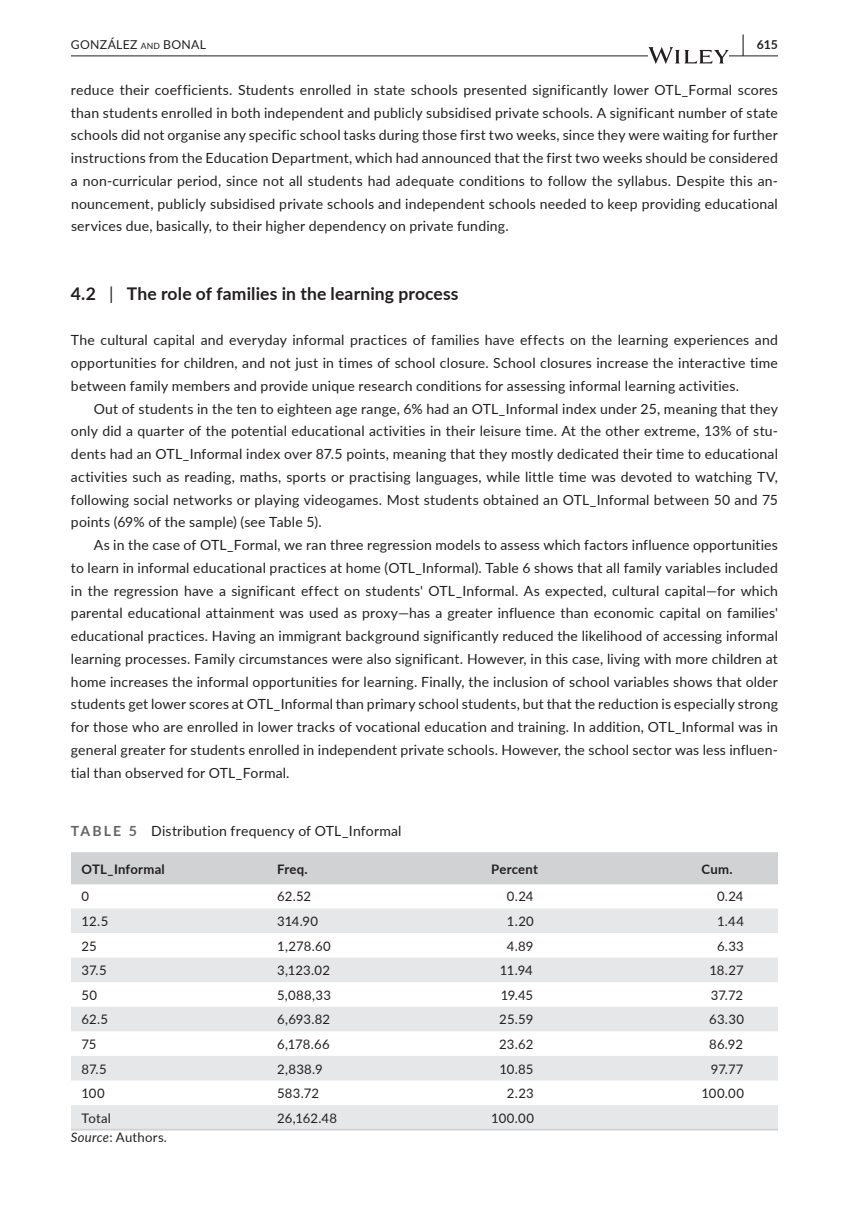
<style>
.page{position:relative;width:849px;height:1221px;background:#fff}
.page>*{position:absolute;margin:0;border:0;box-sizing:border-box;transform-origin:0 0}
.t1{font:700 22.75px "Lato";color:#231f20;scale:.48 1}
.t2{font:700 17.5px "Lato";letter-spacing:.01em;color:#231f20}
.t3{font:14px/22.8px "Lato";letter-spacing:.015em;color:#231f20;text-align:justify}
.t4{font:13.12px "Lato";letter-spacing:.005em;color:#231f20}
.t5{font:700 13.12px "Lato";letter-spacing:.015em;color:#231f20}
.t6{font:12.25px "Lato";letter-spacing:.02em;color:#231f20}
.t7{font:700 12.25px "Lato";color:#231f20}
.s1{font-size:8.58px}
.s2{font-weight:400}
.s3{font-weight:700;color:#636366}
.s4{font-style:italic}
</style>
<div class="page">
<hr style="left:71px;top:55px;width:706px;height:1px;background:#231f20">
<svg style="left:648px;top:47px;width:80px;height:17px"></svg>
<div style="left:71px;top:852px;width:706px;height:32px;background:#d1d2d4"></div>
<svg style="left:71px;top:908px;width:706px;height:220px;fill:#e6e7e9"></svg>
<hr style="left:71px;top:1128px;width:195px;height:2px;background:#d1d2d4">
<hr style="left:266px;top:1128px;width:214px;height:2px;background:#d1d2d4">
<hr style="left:480px;top:1128px;width:210px;height:2px;background:#d1d2d4">
<hr style="left:690px;top:1128px;width:87px;height:2px;background:#d1d2d4">
<h1 class="t1" style="left:741px;top:27px;width:7px">|</h1>
<p class="t6" style="left:71px;top:36px;width:136px">GONZÁLEZ <span class="s1">an d</span> BONAL</p>
<p class="t7" style="left:756px;top:35px;width:23px">615</p>
<p class="t3" style="left:71px;top:78px;width:708px">reduce their coefficients. Students enrolled in state schools presented significantly lower OTL_Formal scores than students enrolled in both independent and publicly subsidised private schools. A significant number of state schools did not organise any specific school tasks during those first two weeks, since they were waiting for further instructions from the Education Department, which had announced that the first two weeks should be considered a non-curricular period, since not all students had adequate conditions to follow the syllabus. Despite this an&shy;nouncement, publicly subsidised private schools and independent schools needed to keep providing educational services due, basically, to their higher dependency on private funding.</p>
<p class="t2" style="left:71px;top:280px;width:389px">4.2 <span class="s2">|</span> The role of families in the learning process</p>
<p class="t3" style="left:71px;top:328px;width:708px">The cultural capital and everyday informal practices of families have effects on the learning experiences and opportunities for children, and not just in times of school closure. School closures increase the interactive time between family members and provide unique research conditions for assessing informal learning activities.</p>
<p class="t3" style="left:71px;top:396px;width:708px;text-indent:23px">Out of students in the ten to eighteen age range, 6% had an OTL_Informal index under 25, meaning that they only did a quarter of the potential educational activities in their leisure time. At the other extreme, 13% of stu&shy;dents had an OTL_Informal index over 87.5 points, meaning that they mostly dedicated their time to educational activities such as reading, maths, sports or practising languages, while little time was devoted to watching TV, following social networks or playing videogames. Most students obtained an OTL_Informal between 50 and 75 points (69% of the sample) (see Table 5).</p>
<p class="t3" style="left:71px;top:533px;width:708px;text-indent:23px">As in the case of OTL_Formal, we ran three regression models to assess which factors influence opportunities to learn in informal educational practices at home (OTL_Informal). Table 6 shows that all family variables included in the regression have a significant effect on students' OTL_Informal. As expected, cultural capital—for which parental educational attainment was used as proxy—has a greater influence than economic capital on families' educational practices. Having an immigrant background significantly reduced the likelihood of accessing informal learning processes. Family circumstances were also significant. However, in this case, living with more children at home increases the informal opportunities for learning. Finally, the inclusion of school variables shows that older students get lower scores at OTL_Informal than primary school students, but that the reduction is especially strong for those who are enrolled in lower tracks of vocational education and training. In addition, OTL_Informal was in general greater for students enrolled in independent private schools. However, the school sector was less influen&shy;tial than observed for OTL_Formal.</p>
<p class="t3" style="left:71px;top:818px;width:332px"><span class="s3">TABLE 5</span> Distribution frequency of OTL_Informal</p>
<p class="t5" style="left:81px;top:859px;width:85px">OTL_Informal</p>
<p class="t5" style="left:277px;top:859px;width:32px">Freq.</p>
<p class="t5" style="left:491px;top:859px;width:48px">Percent</p>
<p class="t5" style="left:701px;top:859px;width:32px">Cum.</p>
<p class="t4" style="left:81px;top:887px;width:9px">0</p>
<p class="t4" style="left:277px;top:887px;width:35px">62.52</p>
<p class="t4" style="left:506px;top:887px;width:28px">0.24</p>
<p class="t4" style="left:716px;top:887px;width:28px">0.24</p>
<p class="t4" style="left:81px;top:911px;width:28px">12.5</p>
<p class="t4" style="left:277px;top:911px;width:42px">314.90</p>
<p class="t4" style="left:507px;top:911px;width:28px">1.20</p>
<p class="t4" style="left:717px;top:911px;width:28px">1.44</p>
<p class="t4" style="left:81px;top:936px;width:17px">25</p>
<p class="t4" style="left:277px;top:936px;width:55px">1,278.60</p>
<p class="t4" style="left:507px;top:936px;width:28px">4.89</p>
<p class="t4" style="left:716px;top:936px;width:28px">6.33</p>
<p class="t4" style="left:81px;top:961px;width:27px">37.5</p>
<p class="t4" style="left:277px;top:961px;width:54px">3,123.02</p>
<p class="t4" style="left:499px;top:961px;width:35px">11.94</p>
<p class="t4" style="left:709px;top:961px;width:36px">18.27</p>
<p class="t4" style="left:81px;top:985px;width:17px">50</p>
<p class="t4" style="left:277px;top:985px;width:55px">5,088,33</p>
<p class="t4" style="left:500px;top:985px;width:34px">19.45</p>
<p class="t4" style="left:710px;top:985px;width:34px">37.72</p>
<p class="t4" style="left:81px;top:1010px;width:28px">62.5</p>
<p class="t4" style="left:277px;top:1010px;width:54px">6,693.82</p>
<p class="t4" style="left:499px;top:1010px;width:36px">25.59</p>
<p class="t4" style="left:709px;top:1010px;width:36px">63.30</p>
<p class="t4" style="left:81px;top:1034px;width:16px">75</p>
<p class="t4" style="left:277px;top:1034px;width:54px">6,178.66</p>
<p class="t4" style="left:499px;top:1034px;width:36px">23.62</p>
<p class="t4" style="left:709px;top:1034px;width:35px">86.92</p>
<p class="t4" style="left:81px;top:1059px;width:27px">87.5</p>
<p class="t4" style="left:277px;top:1059px;width:47px">2,838.9</p>
<p class="t4" style="left:499px;top:1059px;width:35px">10.85</p>
<p class="t4" style="left:710px;top:1059px;width:34px">97.77</p>
<p class="t4" style="left:81px;top:1083px;width:25px">100</p>
<p class="t4" style="left:277px;top:1083px;width:43px">583.72</p>
<p class="t4" style="left:506px;top:1083px;width:28px">2.23</p>
<p class="t4" style="left:701px;top:1083px;width:44px">100.00</p>
<p class="t4" style="left:81px;top:1108px;width:31px">Total</p>
<p class="t4" style="left:277px;top:1108px;width:62px">26,162.48</p>
<p class="t4" style="left:491px;top:1108px;width:44px">100.00</p>
<p class="t4" style="left:71px;top:1127px;width:97px"><span class="s4">Source</span>: Authors.</p>
</div>
